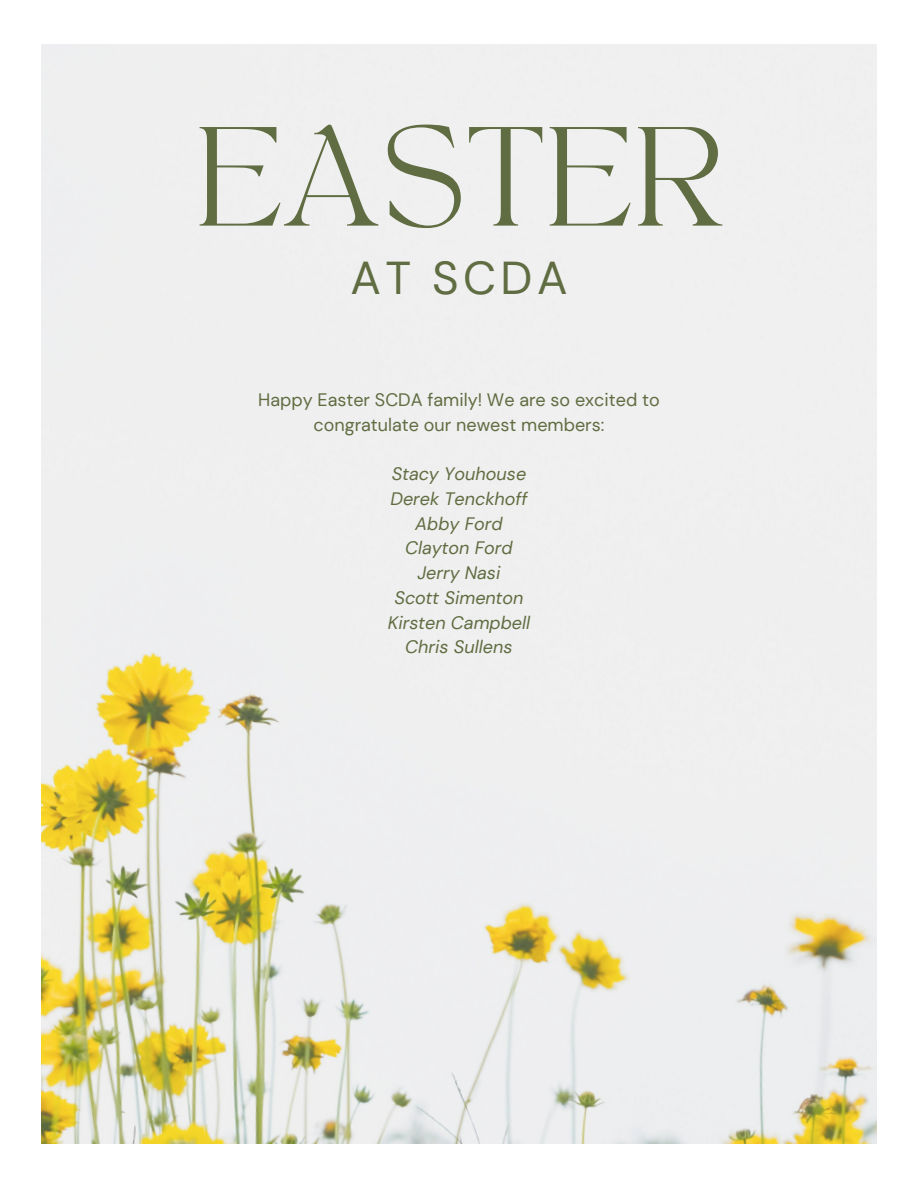
<style>
.page{position:relative;width:918px;height:1188px;background:#fff}
.page>*{position:absolute;margin:0;border:0;box-sizing:border-box;transform-origin:0 0}
.t1{font:98.55px "TANAEGEAN";letter-spacing:.035em;color:#606c41}
.t2{font:46.05px "DM Sans";letter-spacing:.095em;color:#606c41}
.t3{font:italic 18px/24.8px "DM Sans";color:#606c41;text-align:center}
.t4{font:18px/24.8px "DM Sans";color:#606c41;text-align:center}
</style>
<div class="page">
<img style="left:42px;top:45px;width:834px;height:1099px">
<h1 class="t1" style="left:196px;top:120px;width:528px">EASTER</h1>
<h2 class="t2" style="left:350px;top:248px;width:219px">AT SCDA</h2>
<p class="t4" style="left:258px;top:387px;width:403px">Happy Easter SCDA family! We are so excited to congratulate our newest members:</p>
<p class="t3" style="left:388px;top:462px;width:144px">Stacy Youhouse<br>Derek Tenckhoff<br>Abby Ford<br>Clayton Ford<br>Jerry Nasi<br>Scott Simenton<br>Kirsten Campbell<br>Chris Sullens</p>
</div>
